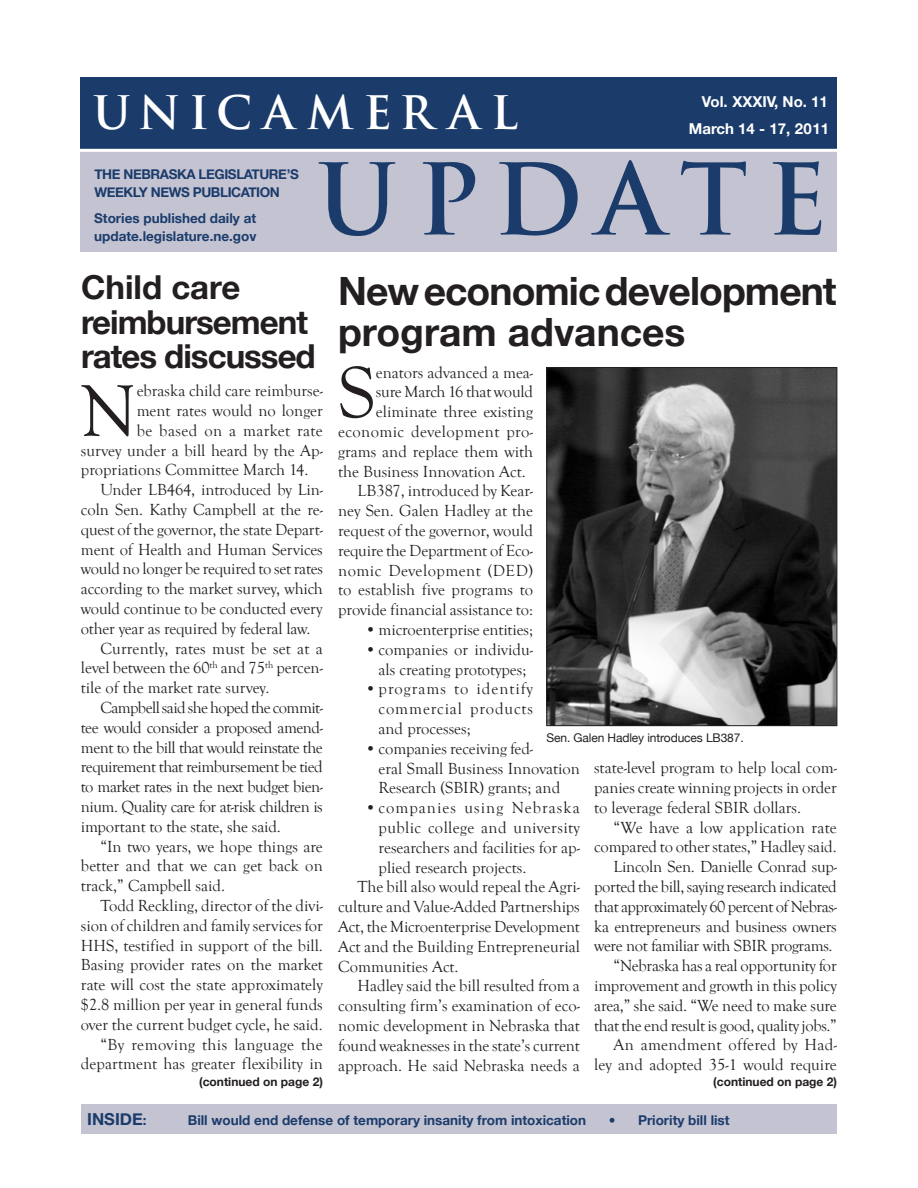
<style>
.page{position:relative;width:918px;height:1188px;background:#fff}
.page>*{position:absolute;margin:0;border:0;box-sizing:border-box;transform-origin:0 0}
.t1{font:700 96px "Trajan Pro";letter-spacing:.16em;color:#1b3c6b}
.t2{font:75.3px "Goudy Old Style T";color:#231f20}
.t3{font:700 45px "Trajan Pro";letter-spacing:.195em;color:#fff}
.t4{font:700 39px/40.5px "Helvetica Neue";letter-spacing:-.025em;color:#231f20}
.t5{font:700 33px/34.5px "Helvetica Neue";letter-spacing:-.03em;color:#231f20}
.t6{font:16.5px/19.8px "Goudy Old Style T";color:#231f20;text-align:justify}
.t7{font:16.5px/19.8px "Goudy Old Style T";letter-spacing:-.02em;color:#231f20;text-align:right}
.t8{font:16.5px "Goudy Old Style T";letter-spacing:-.03em;color:#231f20}
.t9{font:16.5px "Goudy Old Style T";letter-spacing:.025em;color:#231f20}
.t10{font:16.5px "Goudy Old Style T";letter-spacing:-.035em;color:#231f20}
.t11{font:16.5px "Goudy Old Style T";letter-spacing:.065em;color:#231f20}
.t12{font:16.5px "Goudy Old Style T";letter-spacing:.03em;color:#231f20}
.t13{font:700 16.5px "Helvetica Neue";color:#1b3c6b}
.t14{font:700 15px/26.8px "Helvetica Neue";color:#fff;text-align:right}
.t15{font:700 13.5px/18px "Helvetica Neue";color:#1b3c6b}
.t16{font:700 13.5px/18px "Helvetica Neue";letter-spacing:-.03em;color:#1b3c6b}
.t17{font:700 12px "Helvetica Neue";color:#231f20}
.t18{font:12px "Helvetica Neue";letter-spacing:-.01em;color:#231f20}
.s1{font-size:13.5px}
</style>
<div class="page">
<div style="left:81px;top:1104px;width:756px;height:30px;background:#c4c3d2"></div>
<div style="left:80px;top:140px;width:757px;height:111px;background:#c4c3d2"></div>
<div style="left:80px;top:77px;width:757px;height:71px;background:#1b3c6b"></div>
<hr style="left:72px;top:149px;width:780px;height:3px;background:#fff">
<img style="left:549px;top:369px;width:286px;height:355px">
<div style="left:547px;top:367px;width:290px;height:359px;border:1px solid #231f20"></div>
<h3 class="t3" style="left:93px;top:85px;width:427px">UNICAMER AL</h3>
<p class="t16" style="left:94px;top:165px;width:206px">THE NEBRASKA LEGISLATURE’S<br>WEEKLY NEWS PUBLICATION</p>
<p class="t14" style="left:689px;top:88px;width:142px">Vol. XXXIV, No. 11<br>March 14 - 17, 2011</p>
<h1 class="t1" style="left:317px;top:140px;width:512px">UPDATE</h1>
<p class="t15" style="left:94px;top:209px;width:164px">Stories published daily at update.legislature.ne.gov</p>
<h3 class="t5" style="left:81px;top:269px;width:236px">Child care reimbursement rates discussed</h3>
<h2 class="t2" style="left:81px;top:370px;width:57px">N</h2>
<p class="t6" style="left:137px;top:381px;width:188px">ebraska child care reimburse-</p>
<p class="t6" style="left:137px;top:401px;width:188px">ment rates would no longer</p>
<p class="t9" style="left:137px;top:421px;width:188px">be based on a market rate</p>
<p class="t6" style="left:81px;top:441px;width:243px">survey under a bill heard by the Ap-</p>
<p class="t6" style="left:81px;top:460px;width:229px">propriations Committee March 14.</p>
<p class="t6" style="left:100px;top:480px;width:224px">Under LB464, introduced by Lin-</p>
<p class="t6" style="left:81px;top:500px;width:243px">coln Sen. Kathy Campbell at the re-</p>
<p class="t6" style="left:81px;top:520px;width:243px">quest of the governor, the state Depart-</p>
<p class="t6" style="left:81px;top:540px;width:243px">ment of Health and Human Services</p>
<p class="t6" style="left:81px;top:559px;width:244px">would no longer be required to set rates</p>
<p class="t6" style="left:81px;top:579px;width:243px">according to the market survey, which</p>
<p class="t6" style="left:81px;top:599px;width:243px">would continue to be conducted every</p>
<p class="t6" style="left:81px;top:619px;width:231px">other year as required by federal law.</p>
<p class="t6" style="left:100px;top:639px;width:224px">Currently, rates must be set at a</p>
<p class="t6" style="left:81px;top:658px;width:243px">level between the 60<sup>th</sup> and 75<sup>th</sup> percen-</p>
<p class="t6" style="left:81px;top:678px;width:190px">tile of the market rate survey.</p>
<p class="t10" style="left:100px;top:698px;width:224px">Campbell said she hoped the commit-</p>
<p class="t8" style="left:81px;top:718px;width:243px">tee would consider a proposed amend-</p>
<p class="t8" style="left:81px;top:738px;width:243px">ment to the bill that would reinstate the</p>
<p class="t8" style="left:81px;top:758px;width:243px">requirement that reimbursement be tied</p>
<p class="t8" style="left:81px;top:778px;width:243px">to market rates in the next budget bien-</p>
<p class="t8" style="left:81px;top:797px;width:243px">nium. Quality care for at-risk children is</p>
<p class="t6" style="left:81px;top:817px;width:201px">important to the state, she said.</p>
<p class="t6" style="left:100px;top:837px;width:224px">“In two years, we hope things are</p>
<p class="t6" style="left:81px;top:856px;width:243px">better and that we can get back on</p>
<p class="t6" style="left:81px;top:876px;width:146px">track,” Campbell said.</p>
<p class="t6" style="left:100px;top:896px;width:224px">Todd Reckling, director of the divi-</p>
<p class="t6" style="left:81px;top:916px;width:244px">sion of children and family services for</p>
<p class="t6" style="left:81px;top:936px;width:244px">HHS, testified in support of the bill.</p>
<p class="t6" style="left:81px;top:955px;width:243px">Basing provider rates on the market</p>
<p class="t6" style="left:81px;top:975px;width:243px">rate will cost the state approximately</p>
<p class="t6" style="left:81px;top:995px;width:243px">$2.8 million per year in general funds</p>
<p class="t6" style="left:81px;top:1015px;width:243px">over the current budget cycle, he said.</p>
<p class="t9" style="left:100px;top:1035px;width:224px">“By removing this language the</p>
<p class="t6" style="left:81px;top:1054px;width:243px">department has greater flexibility in</p>
<h3 class="t4" style="left:338px;top:270px;width:500px">New economic development program advances</h3>
<h2 class="t2" style="left:338px;top:351px;width:39px">S</h2>
<p class="t6" style="left:376px;top:363px;width:159px">enators advanced a mea-</p>
<p class="t6" style="left:376px;top:383px;width:159px">sure March 16 that would</p>
<p class="t6" style="left:376px;top:402px;width:159px">eliminate three existing</p>
<p class="t9" style="left:338px;top:423px;width:196px">economic development pro-</p>
<p class="t6" style="left:338px;top:442px;width:196px">grams and replace them with</p>
<p class="t6" style="left:338px;top:462px;width:189px">the Business Innovation Act.</p>
<p class="t6" style="left:358px;top:482px;width:177px">LB387, introduced by Kear-</p>
<p class="t6" style="left:338px;top:501px;width:196px">ney Sen. Galen Hadley at the</p>
<p class="t6" style="left:338px;top:521px;width:196px">request of the governor, would</p>
<p class="t6" style="left:338px;top:541px;width:196px">require the Department of Eco-</p>
<p class="t12" style="left:338px;top:561px;width:196px">nomic Development (DED)</p>
<p class="t6" style="left:338px;top:581px;width:196px">to establish five programs to</p>
<p class="t6" style="left:338px;top:600px;width:196px">provide financial assistance to:</p>
<p class="t6" style="left:365px;top:620px;width:169px">• microenterprise entities;</p>
<p class="t6" style="left:365px;top:640px;width:169px;text-align:center">•companies or individu&shy;als creating prototypes;</p>
<p class="t6" style="left:379px;top:680px;width:156px;text-indent:-13px">•programs to identify commercial products and processes;</p>
<p class="t6" style="left:379px;top:739px;width:203px;text-align:left;text-indent:-13px">•companies receiving fed-<br>eral Small Business Innovation<br>Research (SBIR) grants; and</p>
<p class="t11" style="left:365px;top:799px;width:216px">•companies using Nebraska</p>
<p class="t9" style="left:379px;top:819px;width:203px">public college and university</p>
<p class="t6" style="left:379px;top:838px;width:203px">researchers and facilities for ap-</p>
<p class="t6" style="left:379px;top:858px;width:149px">plied research projects.</p>
<p class="t6" style="left:358px;top:878px;width:224px">The bill also would repeal the Agri-</p>
<p class="t6" style="left:338px;top:897px;width:243px">culture and Value-Added Partnerships</p>
<p class="t6" style="left:338px;top:917px;width:243px">Act, the Microenterprise Development</p>
<p class="t6" style="left:338px;top:937px;width:243px">Act and the Building Entrepreneurial</p>
<p class="t6" style="left:338px;top:957px;width:122px">Communities Act.</p>
<p class="t6" style="left:358px;top:977px;width:224px">Hadley said the bill resulted from a</p>
<p class="t6" style="left:338px;top:996px;width:243px">consulting firm’s examination of eco-</p>
<p class="t6" style="left:338px;top:1016px;width:243px">nomic development in Nebraska that</p>
<p class="t6" style="left:338px;top:1036px;width:243px">found weaknesses in the state’s current</p>
<p class="t6" style="left:338px;top:1056px;width:243px">approach. He said Nebraska needs a</p>
<p class="t18" style="left:547px;top:730px;width:199px">Sen. Galen Hadley introduces LB387.</p>
<p class="t6" style="left:594px;top:758px;width:244px">state-level program to help local com&shy;panies create winning projects in order to leverage federal SBIR dollars.</p>
<p class="t7" style="left:594px;top:818px;width:244px">“We have a low application rate compared to other states,” Hadley said.<br>Lincoln Sen. Danielle Conrad sup&shy;ported the bill, saying research indicated that approximately 60 percent of Nebras&shy;ka entrepreneurs and business owners were not familiar with SBIR programs. “Nebraska has a real opportunity for improvement and growth in this policy area,” she said. “We need to make sure that the end result is good, quality jobs.” An amendment offered by Had&shy;ley and adopted 35-1 would require</p>
<p class="t17" style="left:199px;top:1075px;width:125px">(continued on page 2)</p>
<p class="t17" style="left:713px;top:1075px;width:125px">(continued on page 2)</p>
<p class="t13" style="left:87px;top:1109px;width:61px">INSIDE<span class="s1">:</span></p>
<p class="t15" style="left:188px;top:1111px;width:400px">Bill would end defense of temporary insanity from intoxication</p>
<p class="t15" style="left:609px;top:1111px;width:122px">• Priority bill list</p>
</div>
